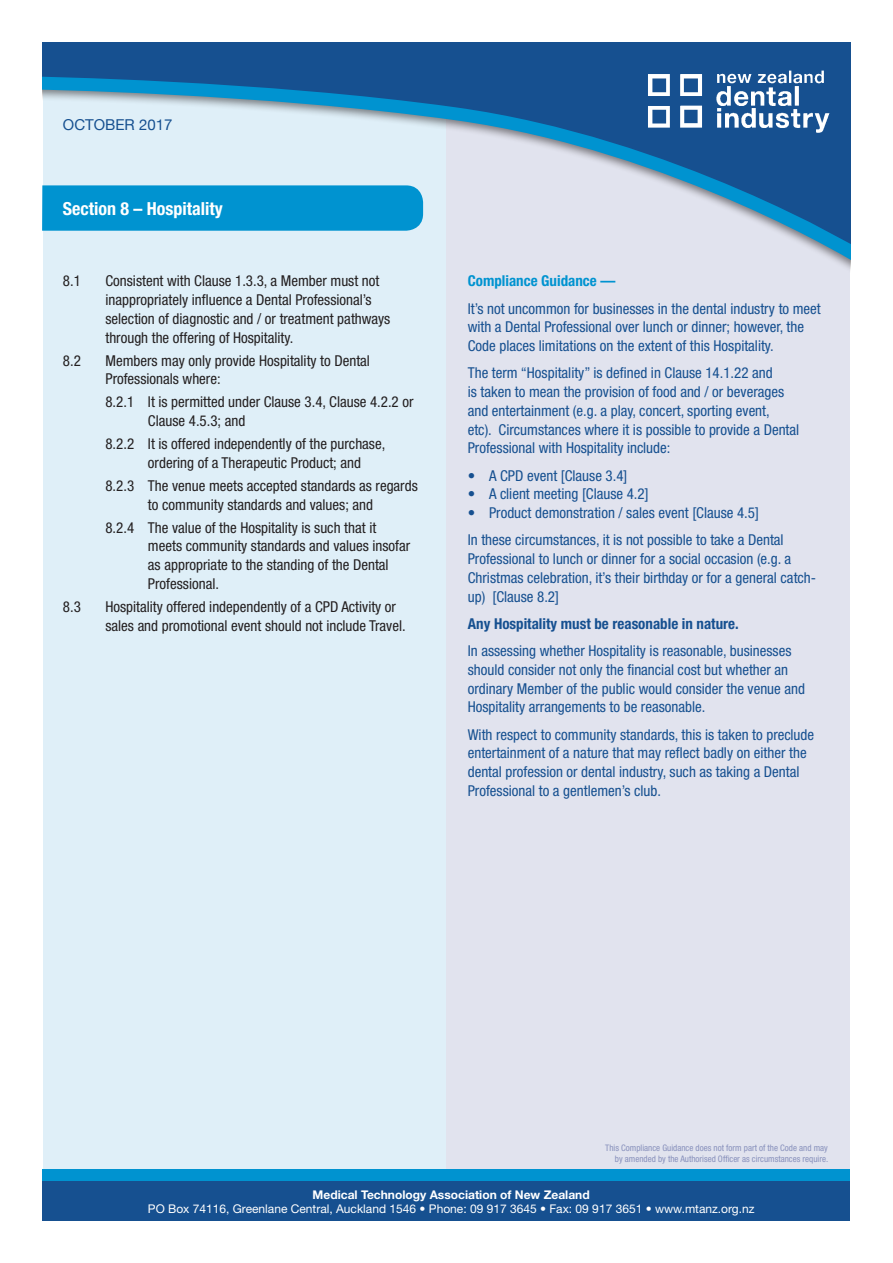
<style>
.page{position:relative;width:893px;height:1263px;background:#fff}
.page>*{position:absolute;margin:0;border:0;box-sizing:border-box;transform-origin:0 0}
.t1{font:700 condensed 18px "Helvetica Neue";color:#fff}
.t2{font:condensed 15px/18.8px "Helvetica Neue";color:#165090}
.t3{font:condensed 15px/18.8px "Helvetica Neue";color:#231f20}
.t4{font:700 condensed 15px "Helvetica Neue";color:#165090}
.t5{font:700 condensed 15px "Helvetica Neue";color:#0093d0}
.t6{font:15px "Helvetica Neue";color:#165090}
.t7{font:12px "Helvetica Neue";color:#fff}
.t8{font:700 12px "Helvetica Neue";color:#fff}
.t9{font:condensed 9px/10.8px "Helvetica Neue";color:#8891bc;text-align:right}
</style>
<div class="page">
<div style="left:43px;top:70px;width:403px;height:1111px;background:#dfeff8"></div>
<div style="left:446px;top:70px;width:404px;height:1111px;background:#e1e3ee"></div>
<div style="left:43px;top:1169px;width:807px;height:40px;background:#0093d0"></div>
<div style="left:43px;top:43px;width:807px;height:233px;background:#dfe3ee"></div>
<svg style="left:43px;top:249px;width:807px;height:16px;fill:#dfeff8"></svg>
<svg style="left:43px;top:43px;width:807px;height:206px"></svg>
<img style="left:636px;top:63px;width:204px;height:77px">
<div style="left:43px;top:1181px;width:807px;height:39px;background:#165090"></div>
<div style="left:42px;top:185px;width:381px;height:46px;background:#0093d0"></div>
<p class="t6" style="left:63px;top:114px;width:111px">OCTOBER 2017</p>
<p class="t1" style="left:63px;top:198px;width:161px">Section 8 – Hospitality</p>
<p class="t3" style="left:63px;top:272px;width:20px">8.1</p>
<p class="t3" style="left:105px;top:272px;width:286px">Consistent with Clause 1.3.3, a Member must not inappropriately influence a Dental Professional’s selection of diagnostic and / or treatment pathways through the offering of Hospitality.</p>
<p class="t3" style="left:63px;top:351px;width:20px">8.2</p>
<p class="t3" style="left:105px;top:351px;width:266px">Members may only provide Hospitality to Dental<br>Professionals where:</p>
<p class="t3" style="left:148px;top:392px;width:267px;text-indent:-43px">8.2.1 It is permitted under Clause 3.4, Clause 4.2.2 or<br>Clause 4.5.3; and</p>
<p class="t3" style="left:148px;top:434px;width:239px;text-indent:-43px">8.2.2 It is offered independently of the purchase, ordering of a Therapeutic Product; and</p>
<p class="t3" style="left:105px;top:476px;width:314px;text-align:center">8.2.3 The venue meets accepted standards as regards to community standards and values; and</p>
<p class="t3" style="left:148px;top:518px;width:264px;text-indent:-43px">8.2.4 The value of the Hospitality is such that it meets community standards and values insofar as appropriate to the standing of the Dental Professional.</p>
<p class="t3" style="left:63px;top:597px;width:19px">8.3</p>
<p class="t3" style="left:105px;top:597px;width:302px">Hospitality offered independently of a CPD Activity or sales and promotional event should not include Travel.</p>
<p class="t5" style="left:468px;top:272px;width:149px">Compliance Guidance —</p>
<p class="t2" style="left:468px;top:299px;width:355px">It’s not uncommon for businesses in the dental industry to meet with a Dental Professional over lunch or dinner; however, the<br>Code places limitations on the extent of this Hospitality.</p>
<p class="t2" style="left:468px;top:363px;width:333px">The term “Hospitality” is defined in Clause 14.1.22 and<br>is taken to mean the provision of food and / or beverages and entertainment (e.g. a play, concert, sporting event,<br>etc). Circumstances where it is possible to provide a Dental Professional with Hospitality include:</p>
<p class="t2" style="left:468px;top:466px;width:161px">• A CPD event [Clause 3.4]</p>
<p class="t2" style="left:468px;top:484px;width:182px">• A client meeting [Clause 4.2]</p>
<p class="t2" style="left:468px;top:499px;width:317px;line-height:27.3px">• Product demonstration / sales event [Clause 4.5]<br>In these circumstances, it is not possible to take a Dental</p>
<p class="t2" style="left:468px;top:549px;width:350px">Professional to lunch or dinner for a social occasion (e.g. a<br>Christmas celebration, it’s their birthday or for a general catch&shy;up) [Clause 8.2]</p>
<p class="t4" style="left:468px;top:614px;width:272px">Any Hospitality must be reasonable in nature.</p>
<p class="t2" style="left:468px;top:641px;width:339px">In assessing whether Hospitality is reasonable, businesses should consider not only the financial cost but whether an ordinary Member of the public would consider the venue and Hospitality arrangements to be reasonable.</p>
<p class="t2" style="left:468px;top:725px;width:348px">With respect to community standards, this is taken to preclude entertainment of a nature that may reflect badly on either the dental profession or dental industry, such as taking a Dental Professional to a gentlemen’s club.</p>
<p class="t9" style="left:605px;top:1142px;width:225px">This Compliance Guidance does not form part of the Code and may by amended by the Authorised Officer as circumstances require.</p>
<p class="t8" style="left:313px;top:1187px;width:279px">Medical Technology Association of New Zealand</p>
<p class="t7" style="left:148px;top:1201px;width:608px">PO Box 74116, Greenlane Central, Auckland 1546 • Phone: 09 917 3645 • Fax: 09 917 3651 • www.mtanz.org.nz</p>
</div>
